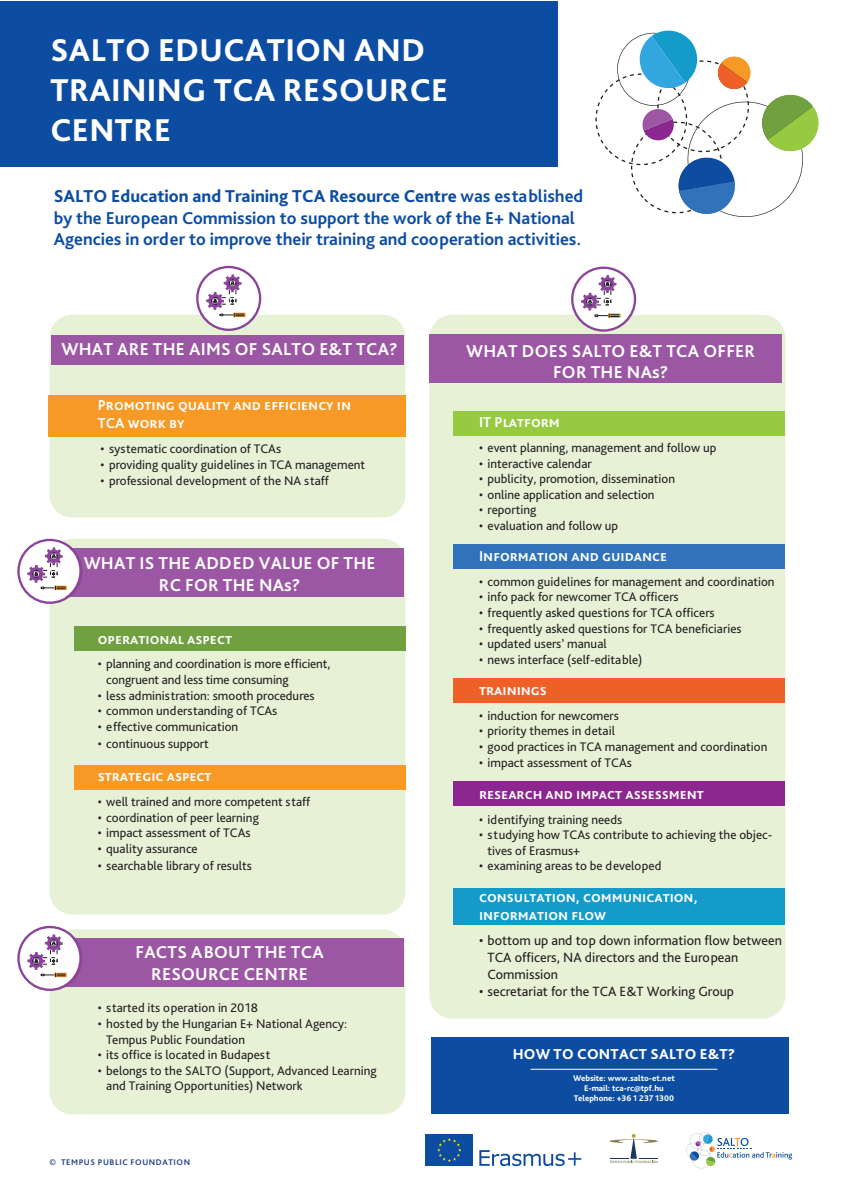
<style>
.page{position:relative;width:842px;height:1191px;background:#fff}
.page>*{position:absolute;margin:0;border:0;box-sizing:border-box;transform-origin:0 0}
.t1{font:800 33px/39.6px "Bliss Pro";letter-spacing:.015em;color:#fff}
.t2{font:700 18px/21.6px "Bliss Pro";color:#0d4da1}
.t3{font:700 18px/21.6px "Bliss Pro";letter-spacing:.015em;color:#fff;text-align:center}
.t4{font:800 15.1px "Bliss Pro";letter-spacing:.015em;color:#fff}
.t5{font:700 15px "Bliss Pro";color:#fff}
.t6{font:14px/16.8px "Bliss Pro";color:#231f20}
.t7{font:13px/15.6px "Bliss Pro";color:#231f20}
.t8{font:800 8.6px "Bliss Pro";color:#fff}
.t9{font:700 8.6px "Bliss Pro";letter-spacing:.065em;color:#253f8e}
.s1{font-weight:800}
</style>
<div class="page">
<div style="left:50px;top:315px;width:355px;height:202px;background:#e7f1d6;border-radius:23px"></div>
<div style="left:50px;top:539px;width:355px;height:375px;background:#e7f1d6;border-radius:23px"></div>
<div style="left:50px;top:929px;width:355px;height:185px;background:#e7f1d6;border-radius:23px"></div>
<div style="left:429px;top:315px;width:356px;height:703px;background:#e7f1d6;border-radius:23px"></div>
<div style="left:0;top:1px;width:557px;height:166px;background:#0d4da1"></div>
<svg style="left:595px;top:30px;width:224px;height:187px"></svg>
<div style="left:196px;top:267px;width:62px;height:62px;background:#fff;border-radius:50%"></div>
<div style="left:196px;top:266px;width:65px;height:65px;border:2px solid #8a4499;border-radius:50%"></div>
<svg style="left:206px;top:274px;width:40px;height:43px"></svg>
<svg style="left:570px;top:267px;width:63px;height:63px"></svg>
<div style="left:571px;top:266px;width:65px;height:66px;border:2px solid #8a4499;border-radius:50%"></div>
<svg style="left:581px;top:275px;width:39px;height:43px"></svg>
<div style="left:51px;top:334px;width:353px;height:30px;background:#9b57a3"></div>
<div style="left:429px;top:334px;width:353px;height:49px;background:#9b57a3"></div>
<div style="left:51px;top:549px;width:353px;height:48px;background:#9b57a3"></div>
<div style="left:51px;top:938px;width:353px;height:48px;background:#9b57a3"></div>
<svg style="left:17px;top:926px;width:62px;height:63px"></svg>
<div style="left:17px;top:926px;width:65px;height:65px;border:2px solid #8a4499;border-radius:50%"></div>
<svg style="left:27px;top:934px;width:40px;height:43px"></svg>
<svg style="left:17px;top:539px;width:62px;height:63px"></svg>
<div style="left:17px;top:539px;width:65px;height:65px;border:2px solid #8a4499;border-radius:50%"></div>
<svg style="left:27px;top:547px;width:40px;height:43px"></svg>
<div style="left:431px;top:1037px;width:358px;height:76px;background:#0d4da1"></div>
<hr style="left:530px;top:1069px;width:187px;height:1px;background:#fff">
<svg style="left:686px;top:1132px;width:106px;height:36px"></svg>
<svg style="left:479px;top:1150px;width:102px;height:16px"></svg>
<div style="left:426px;top:1134px;width:47px;height:31px;background:#0d4da1"></div>
<svg style="left:437px;top:1138px;width:24px;height:24px"></svg>
<svg style="left:609px;top:1134px;width:49px;height:29px"></svg>
<div style="left:48px;top:395px;width:357px;height:42px;background:#f79925"></div>
<div style="left:454px;top:411px;width:331px;height:24px;background:#98ca41"></div>
<div style="left:454px;top:544px;width:331px;height:24px;background:#3073ba"></div>
<div style="left:454px;top:678px;width:331px;height:24px;background:#ef6027"></div>
<div style="left:454px;top:781px;width:331px;height:24px;background:#8c278f"></div>
<div style="left:454px;top:888px;width:331px;height:37px;background:#149bca"></div>
<div style="left:74px;top:626px;width:331px;height:25px;background:#70a040"></div>
<div style="left:74px;top:765px;width:331px;height:24px;background:#f79925"></div>
<p class="t1" style="left:50px;top:30px;width:376px">SALTO EDUCATION AND</p>
<p class="t1" style="left:50px;top:69px;width:399px">TRAINING TCA RESOURCE<br>CENTRE</p>
<p class="t2" style="left:54px;top:185px;width:531px"><span class="s1">SALTO Education and Training TCA Resource Centre</span> was established by the European Commission to support the work of the E+ National<br>Agencies in order to improve their training and cooperation activities.</p>
<p class="t3" style="left:62px;top:338px;width:338px">WHAT ARE THE AIMS OF SALTO E&amp;T TCA?</p>
<p class="t5" style="left:98px;top:396px;width:255px">Promoting quality and efficiency in</p>
<p class="t5" style="left:98px;top:414px;width:88px">TCA work by</p>
<p class="t7" style="left:101px;top:440px;width:182px">• systematic coordination of TCAs</p>
<p class="t7" style="left:101px;top:456px;width:266px">• providing quality guidelines in TCA management</p>
<p class="t7" style="left:101px;top:473px;width:230px">• professional development of the NA staff</p>
<p class="t3" style="left:84px;top:552px;width:293px">WHAT IS THE ADDED VALUE OF THE</p>
<p class="t3" style="left:159px;top:574px;width:143px">RC FOR THE NAs?</p>
<p class="t5" style="left:98px;top:629px;width:136px">operational aspect</p>
<p class="t7" style="left:106px;top:656px;width:226px;text-indent:-9px">• planning and coordination is more efficient, congruent and less time consuming</p>
<p class="t7" style="left:98px;top:687px;width:218px">• less administration: smooth procedures</p>
<p class="t7" style="left:98px;top:703px;width:181px">• common understanding of TCAs</p>
<p class="t7" style="left:98px;top:718px;width:142px">• effective communication</p>
<p class="t7" style="left:98px;top:735px;width:113px">• continuous support</p>
<p class="t5" style="left:98px;top:767px;width:115px">strategic aspect</p>
<p class="t7" style="left:98px;top:793px;width:214px">• well trained and more competent staff</p>
<p class="t7" style="left:98px;top:809px;width:163px">• coordination of peer learning</p>
<p class="t7" style="left:98px;top:824px;width:154px">• impact assessment of TCAs</p>
<p class="t7" style="left:98px;top:840px;width:101px">• quality assurance</p>
<p class="t7" style="left:98px;top:857px;width:156px">• searchable library of results</p>
<p class="t3" style="left:135px;top:941px;width:190px">FACTS ABOUT THE TCA<br>RESOURCE CENTRE</p>
<p class="t7" style="left:98px;top:1000px;width:162px">• started its operation in 2018</p>
<p class="t7" style="left:106px;top:1015px;width:242px;text-indent:-9px">• hosted by the Hungarian E+ National Agency:<br>Tempus Public Foundation</p>
<p class="t7" style="left:98px;top:1046px;width:174px">• its office is located in Budapest</p>
<p class="t7" style="left:106px;top:1062px;width:272px;text-indent:-9px">• belongs to the SALTO (Support, Advanced Learning and Training Opportunities) Network</p>
<p class="t9" style="left:49px;top:1157px;width:142px">© TEMPUS PUBLIC FOUNDATION</p>
<p class="t3" style="left:466px;top:339px;width:290px">WHAT DOES SALTO E&amp;T TCA OFFER<br>FOR THE NAs?</p>
<p class="t5" style="left:479px;top:413px;width:82px">IT Platform</p>
<p class="t7" style="left:479px;top:439px;width:239px">• event planning, management and follow up</p>
<p class="t7" style="left:479px;top:455px;width:114px">• interactive calendar</p>
<p class="t7" style="left:479px;top:471px;width:197px">• publicity, promotion, dissemination</p>
<p class="t7" style="left:479px;top:486px;width:177px">• online application and selection</p>
<p class="t7" style="left:479px;top:502px;width:59px">• reporting</p>
<p class="t7" style="left:479px;top:517px;width:140px">• evaluation and follow up</p>
<p class="t5" style="left:479px;top:547px;width:190px">Information and guidance</p>
<p class="t7" style="left:479px;top:573px;width:297px">• common guidelines for management and coordination</p>
<p class="t7" style="left:479px;top:589px;width:201px">• info pack for newcomer TCA officers</p>
<p class="t7" style="left:479px;top:604px;width:237px">• frequently asked questions for TCA officers</p>
<p class="t7" style="left:479px;top:620px;width:264px">• frequently asked questions for TCA beneficiaries</p>
<p class="t7" style="left:479px;top:636px;width:129px">• updated users’ manual</p>
<p class="t7" style="left:479px;top:651px;width:165px">• news interface (self-editable)</p>
<p class="t5" style="left:479px;top:681px;width:69px">trainings</p>
<p class="t7" style="left:479px;top:707px;width:141px">• induction for newcomers</p>
<p class="t7" style="left:479px;top:723px;width:137px">• priority themes in detail</p>
<p class="t7" style="left:479px;top:738px;width:290px">• good practices in TCA management and coordination</p>
<p class="t7" style="left:479px;top:754px;width:154px">• impact assessment of TCAs</p>
<p class="t5" style="left:479px;top:784px;width:226px">research and impact assessment</p>
<p class="t7" style="left:479px;top:811px;width:145px">• identifying training needs</p>
<p class="t7" style="left:488px;top:826px;width:286px;text-indent:-9px">• studying how TCAs contribute to achieving the objec&shy;tives of Erasmus+</p>
<p class="t7" style="left:479px;top:858px;width:184px">• examining areas to be developed</p>
<p class="t5" style="left:479px;top:887px;width:220px">consultation, communication,</p>
<p class="t5" style="left:479px;top:905px;width:128px">information flow</p>
<p class="t6" style="left:488px;top:932px;width:296px;text-indent:-9px">• bottom up and top down information flow between<br>TCA officers, NA directors and the European<br>Commission</p>
<p class="t6" style="left:479px;top:982px;width:256px">• secretariat for the TCA E&amp;T Working Group</p>
<p class="t4" style="left:513px;top:1044px;width:224px">HOW TO CONTACT SALTO E&amp;T?</p>
<p class="t8" style="left:573px;top:1072px;width:103px">Website: www.salto-et.net</p>
<p class="t8" style="left:584px;top:1083px;width:81px">E-mail: tca-rc@tpf.hu</p>
<p class="t8" style="left:574px;top:1093px;width:102px">Telephone: +36 1 237 1300</p>
</div>
